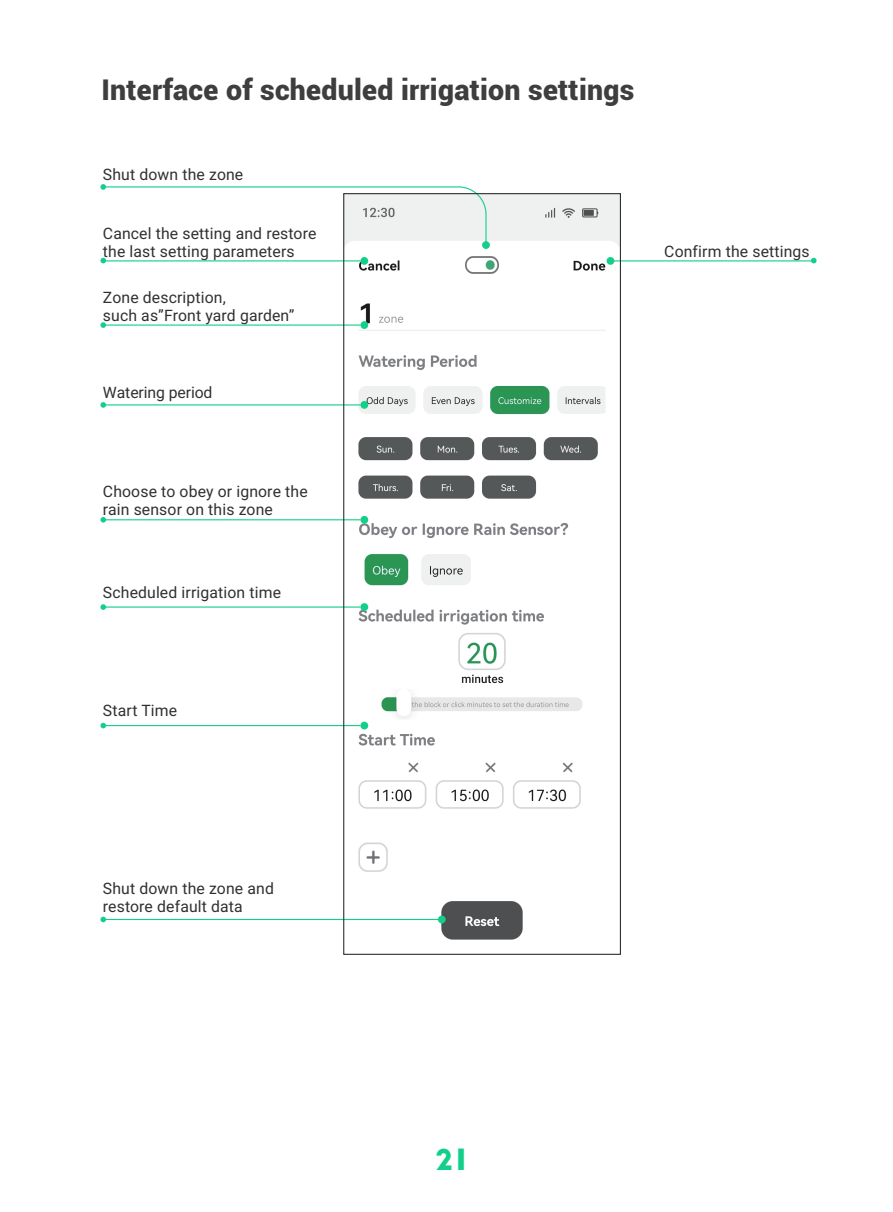
<style>
.page{position:relative;width:893px;height:1212px;background:#fff}
.page>*{position:absolute;margin:0;border:0;box-sizing:border-box;transform-origin:0 0}
.t1{font:900 28.57px "Roboto";letter-spacing:.01em;color:#3e3e3f}
.t2{font:28.57px "Big John";color:#12cf8a}
.t3{font:15.75px/18px "Roboto";letter-spacing:.01em;color:#312f30}
</style>
<div class="page">
<img style="left:345px;top:195px;width:274px;height:745px">
<hr style="left:103px;top:260px;width:257px;height:1px;background:#12cf8a">
<hr style="left:103px;top:324px;width:257px;height:2px;background:#12cf8a">
<hr style="left:103px;top:404px;width:257px;height:1px;background:#12cf8a">
<div style="left:360px;top:257px;width:8px;height:8px;background:#12cf8a;border-radius:50%"></div>
<div style="left:607px;top:257px;width:7px;height:8px;background:#12cf8a;border-radius:50%"></div>
<svg style="left:482px;top:241px;width:8px;height:8px"></svg>
<div style="left:360px;top:321px;width:8px;height:8px;background:#12cf8a;border-radius:50%"></div>
<div style="left:360px;top:401px;width:8px;height:8px;background:#12cf8a;border-radius:50%"></div>
<svg style="left:100px;top:258px;width:6px;height:5px"></svg>
<svg style="left:811px;top:258px;width:5px;height:5px"></svg>
<svg style="left:100px;top:322px;width:6px;height:6px"></svg>
<svg style="left:100px;top:402px;width:6px;height:6px"></svg>
<hr style="left:103px;top:519px;width:257px;height:1px;background:#12cf8a">
<div style="left:360px;top:516px;width:8px;height:8px;background:#12cf8a;border-radius:50%"></div>
<svg style="left:100px;top:517px;width:6px;height:6px"></svg>
<hr style="left:103px;top:606px;width:257px;height:2px;background:#12cf8a">
<div style="left:360px;top:603px;width:8px;height:8px;background:#12cf8a;border-radius:50%"></div>
<svg style="left:100px;top:604px;width:6px;height:6px"></svg>
<hr style="left:103px;top:725px;width:257px;height:1px;background:#12cf8a">
<div style="left:360px;top:722px;width:8px;height:7px;background:#12cf8a;border-radius:50%"></div>
<svg style="left:100px;top:723px;width:6px;height:5px"></svg>
<hr style="left:103px;top:919px;width:336px;height:1px;background:#12cf8a">
<div style="left:438px;top:915px;width:8px;height:8px;background:#12cf8a;border-radius:50%"></div>
<svg style="left:100px;top:917px;width:6px;height:5px"></svg>
<svg style="left:100px;top:184px;width:387px;height:62px"></svg>
<hr style="left:610px;top:260px;width:204px;height:1px;background:#12cf8a">
<h1 class="t1" style="left:101px;top:70px;width:534px">Interface of scheduled irrigation settings</h1>
<p class="t3" style="left:103px;top:164px;width:142px">Shut down the zone</p>
<p class="t3" style="left:103px;top:223px;width:215px">Cancel the setting and restore the last setting parameters</p>
<p class="t3" style="left:103px;top:287px;width:193px">Zone description,<br>such as”Front yard garden”</p>
<p class="t3" style="left:103px;top:382px;width:111px">Watering period</p>
<p class="t3" style="left:664px;top:242px;width:147px">Confirm the settings</p>
<p class="t3" style="left:103px;top:482px;width:206px">Choose to obey or ignore the rain sensor on this zone</p>
<p class="t3" style="left:103px;top:583px;width:180px">Scheduled irrigation time</p>
<p class="t3" style="left:103px;top:701px;width:76px">Start Time</p>
<p class="t3" style="left:103px;top:878px;width:172px">Shut down the zone and restore default data</p>
<h1 class="t2" style="left:435px;top:1147px;width:35px">21</h1>
</div>
